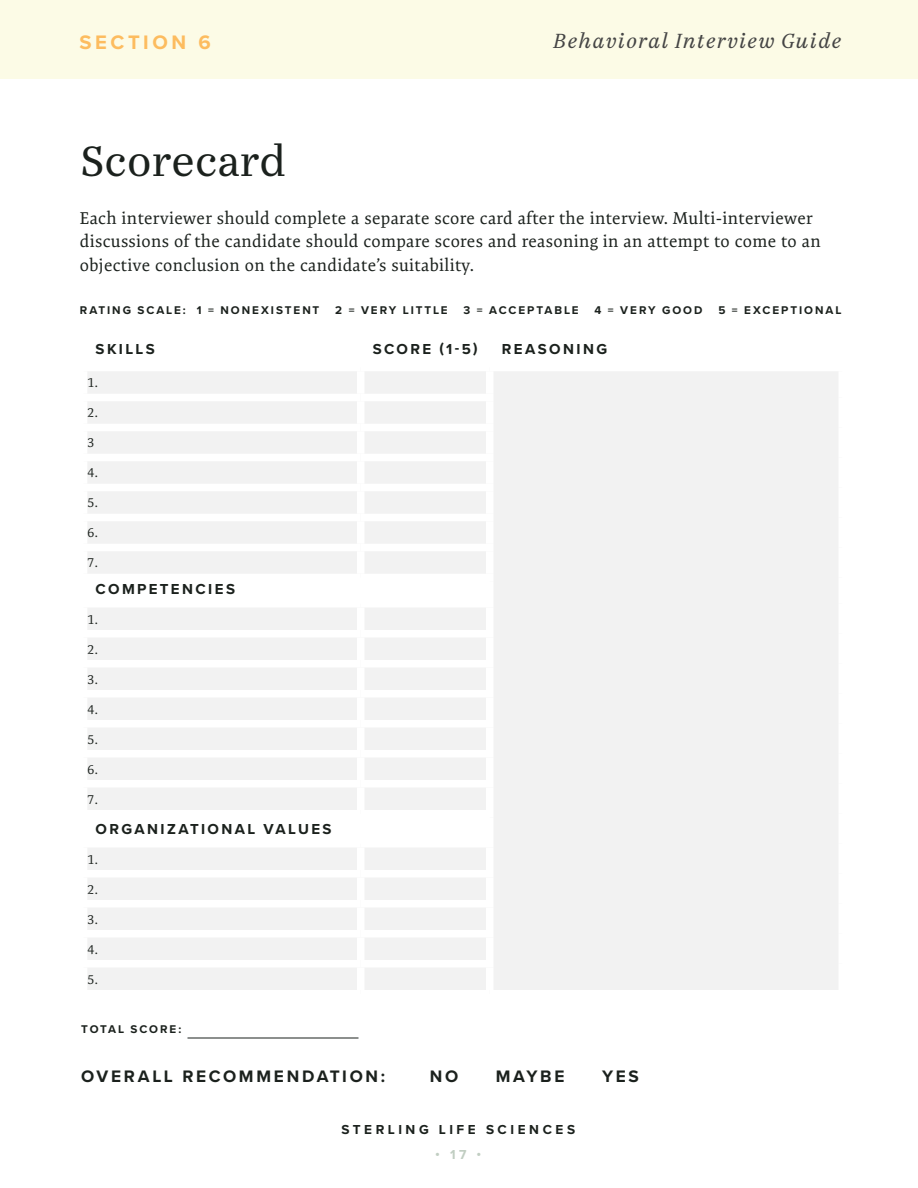
<style>
.page{position:relative;width:918px;height:1188px;background:#fff}
.page>*{position:absolute;margin:0;border:0;box-sizing:border-box;transform-origin:0 0}
.t1{font:42px "Casus Pro";letter-spacing:.005em;color:#1b211d}
.t2{font:italic 20.25px "Casus Pro";letter-spacing:.06em;color:#444}
.t3{font:700 20.25px "Proxima Nova";letter-spacing:.175em;color:#fdbc5f}
.t4{font:17.25px/24px "Expo Serif Pro";letter-spacing:.02em;color:#1b211d}
.t5{font:700 17.25px "Proxima Nova";letter-spacing:.155em;color:#1b211d}
.t6{font:700 15px "Proxima Nova";letter-spacing:.16em;color:#1b211d}
.t7{font:700 13.5px "Proxima Nova";letter-spacing:.265em;color:#1b211d}
.t8{font:700 13.5px "Proxima Nova";color:#c1cec2}
.t9{font:12.75px "Expo Serif Pro";color:#1b211d}
.t10{font:700 11.7px "Proxima Nova";letter-spacing:.17em;color:#1b211d}
</style>
<div class="page">
<div style="left:0;top:0;width:918px;height:80px;background:#fcfbe6"></div>
<div style="left:88px;top:372px;width:750px;height:618px;background:#f2f2f2"></div>
<div style="left:357px;top:371px;width:7px;height:23px;background:#fff"></div>
<div style="left:486px;top:371px;width:8px;height:23px;background:#fff"></div>
<div style="left:80px;top:394px;width:281px;height:7px;background:#fff"></div>
<div style="left:361px;top:394px;width:133px;height:7px;background:#fff"></div>
<div style="left:357px;top:401px;width:7px;height:23px;background:#fff"></div>
<div style="left:486px;top:401px;width:8px;height:23px;background:#fff"></div>
<div style="left:80px;top:424px;width:281px;height:7px;background:#fff"></div>
<div style="left:361px;top:424px;width:133px;height:7px;background:#fff"></div>
<div style="left:357px;top:431px;width:7px;height:23px;background:#fff"></div>
<div style="left:486px;top:431px;width:8px;height:23px;background:#fff"></div>
<div style="left:80px;top:454px;width:281px;height:7px;background:#fff"></div>
<div style="left:361px;top:454px;width:133px;height:7px;background:#fff"></div>
<div style="left:357px;top:461px;width:7px;height:23px;background:#fff"></div>
<div style="left:486px;top:461px;width:8px;height:23px;background:#fff"></div>
<div style="left:80px;top:484px;width:281px;height:7px;background:#fff"></div>
<div style="left:361px;top:484px;width:133px;height:7px;background:#fff"></div>
<div style="left:357px;top:491px;width:7px;height:23px;background:#fff"></div>
<div style="left:486px;top:491px;width:8px;height:23px;background:#fff"></div>
<div style="left:80px;top:514px;width:281px;height:7px;background:#fff"></div>
<div style="left:361px;top:514px;width:133px;height:7px;background:#fff"></div>
<div style="left:357px;top:521px;width:7px;height:23px;background:#fff"></div>
<div style="left:486px;top:521px;width:8px;height:23px;background:#fff"></div>
<div style="left:80px;top:544px;width:281px;height:7px;background:#fff"></div>
<div style="left:361px;top:544px;width:133px;height:7px;background:#fff"></div>
<div style="left:357px;top:551px;width:7px;height:23px;background:#fff"></div>
<div style="left:486px;top:551px;width:8px;height:23px;background:#fff"></div>
<div style="left:80px;top:574px;width:281px;height:7px;background:#fff"></div>
<div style="left:361px;top:574px;width:133px;height:7px;background:#fff"></div>
<div style="left:486px;top:581px;width:8px;height:19px;background:#fff"></div>
<div style="left:80px;top:600px;width:281px;height:8px;background:#fff"></div>
<div style="left:361px;top:600px;width:133px;height:8px;background:#fff"></div>
<div style="left:357px;top:608px;width:7px;height:22px;background:#fff"></div>
<div style="left:486px;top:608px;width:8px;height:22px;background:#fff"></div>
<div style="left:80px;top:630px;width:281px;height:8px;background:#fff"></div>
<div style="left:361px;top:630px;width:133px;height:8px;background:#fff"></div>
<div style="left:357px;top:638px;width:7px;height:22px;background:#fff"></div>
<div style="left:486px;top:638px;width:8px;height:22px;background:#fff"></div>
<div style="left:80px;top:660px;width:281px;height:8px;background:#fff"></div>
<div style="left:361px;top:660px;width:133px;height:8px;background:#fff"></div>
<div style="left:357px;top:668px;width:7px;height:22px;background:#fff"></div>
<div style="left:486px;top:668px;width:8px;height:22px;background:#fff"></div>
<div style="left:80px;top:690px;width:281px;height:8px;background:#fff"></div>
<div style="left:361px;top:690px;width:133px;height:8px;background:#fff"></div>
<div style="left:357px;top:698px;width:7px;height:22px;background:#fff"></div>
<div style="left:486px;top:698px;width:8px;height:22px;background:#fff"></div>
<div style="left:80px;top:720px;width:281px;height:8px;background:#fff"></div>
<div style="left:361px;top:720px;width:133px;height:8px;background:#fff"></div>
<div style="left:357px;top:728px;width:7px;height:22px;background:#fff"></div>
<div style="left:486px;top:728px;width:8px;height:22px;background:#fff"></div>
<div style="left:80px;top:750px;width:281px;height:8px;background:#fff"></div>
<div style="left:361px;top:750px;width:133px;height:8px;background:#fff"></div>
<div style="left:357px;top:758px;width:7px;height:22px;background:#fff"></div>
<div style="left:486px;top:758px;width:8px;height:22px;background:#fff"></div>
<div style="left:80px;top:780px;width:281px;height:8px;background:#fff"></div>
<div style="left:361px;top:780px;width:133px;height:8px;background:#fff"></div>
<div style="left:357px;top:788px;width:7px;height:22px;background:#fff"></div>
<div style="left:486px;top:788px;width:8px;height:22px;background:#fff"></div>
<div style="left:80px;top:810px;width:281px;height:8px;background:#fff"></div>
<div style="left:361px;top:810px;width:133px;height:8px;background:#fff"></div>
<div style="left:486px;top:818px;width:8px;height:22px;background:#fff"></div>
<div style="left:80px;top:840px;width:281px;height:8px;background:#fff"></div>
<div style="left:361px;top:840px;width:133px;height:8px;background:#fff"></div>
<div style="left:357px;top:848px;width:7px;height:22px;background:#fff"></div>
<div style="left:486px;top:848px;width:8px;height:22px;background:#fff"></div>
<div style="left:80px;top:870px;width:281px;height:8px;background:#fff"></div>
<div style="left:361px;top:870px;width:133px;height:8px;background:#fff"></div>
<div style="left:357px;top:878px;width:7px;height:22px;background:#fff"></div>
<div style="left:486px;top:878px;width:8px;height:22px;background:#fff"></div>
<div style="left:80px;top:900px;width:281px;height:8px;background:#fff"></div>
<div style="left:361px;top:900px;width:133px;height:8px;background:#fff"></div>
<div style="left:357px;top:908px;width:7px;height:22px;background:#fff"></div>
<div style="left:486px;top:908px;width:8px;height:22px;background:#fff"></div>
<div style="left:80px;top:930px;width:281px;height:8px;background:#fff"></div>
<div style="left:361px;top:930px;width:133px;height:8px;background:#fff"></div>
<div style="left:357px;top:938px;width:7px;height:22px;background:#fff"></div>
<div style="left:486px;top:938px;width:8px;height:22px;background:#fff"></div>
<div style="left:80px;top:960px;width:281px;height:8px;background:#fff"></div>
<div style="left:361px;top:960px;width:133px;height:8px;background:#fff"></div>
<div style="left:357px;top:968px;width:7px;height:22px;background:#fff"></div>
<div style="left:486px;top:968px;width:8px;height:22px;background:#fff"></div>
<hr style="left:188px;top:1038px;width:170px;height:1px;background:#1b201d">
<p class="t3" style="left:80px;top:27px;width:133px">SECTION 6</p>
<h1 class="t1" style="left:80px;top:133px;width:208px">Scorecard</h1>
<p class="t2" style="left:553px;top:27px;width:290px">Behavioral Interview Guide</p>
<p class="t4" style="left:80px;top:206px;width:742px">Each interviewer should complete a separate score card after the interview. Multi-interviewer discussions of the candidate should compare scores and reasoning in an attempt to come to an objective conclusion on the candidate’s suitability.</p>
<p class="t10" style="left:80px;top:301px;width:241px">RATING SCALE: 1 = NONEXISTENT</p>
<p class="t10" style="left:335px;top:301px;width:114px">2 = VERY LITTLE</p>
<p class="t10" style="left:464px;top:301px;width:117px">3 = ACCEPTABLE</p>
<p class="t10" style="left:595px;top:301px;width:109px">4 = VERY GOOD</p>
<p class="t10" style="left:718px;top:301px;width:125px">5 = EXCEPTIONAL</p>
<p class="t6" style="left:96px;top:338px;width:61px">SKILLS</p>
<p class="t6" style="left:373px;top:338px;width:106px">SCORE (1-5)</p>
<p class="t6" style="left:502px;top:338px;width:107px">REASONING</p>
<p class="t9" style="left:87px;top:376px;width:12px">1.</p>
<p class="t9" style="left:87px;top:406px;width:12px">2.</p>
<p class="t9" style="left:87px;top:436px;width:8px">3</p>
<p class="t9" style="left:87px;top:466px;width:12px">4.</p>
<p class="t9" style="left:87px;top:496px;width:12px">5.</p>
<p class="t9" style="left:87px;top:526px;width:12px">6.</p>
<p class="t9" style="left:87px;top:556px;width:12px">7.</p>
<p class="t6" style="left:96px;top:578px;width:141px">COMPETENCIES</p>
<p class="t9" style="left:87px;top:612px;width:12px">1.</p>
<p class="t9" style="left:87px;top:642px;width:12px">2.</p>
<p class="t9" style="left:87px;top:672px;width:12px">3.</p>
<p class="t9" style="left:87px;top:702px;width:12px">4.</p>
<p class="t9" style="left:87px;top:732px;width:12px">5.</p>
<p class="t9" style="left:87px;top:762px;width:12px">6.</p>
<p class="t9" style="left:87px;top:792px;width:12px">7.</p>
<p class="t6" style="left:96px;top:818px;width:237px">ORGANIZATIONAL VALUES</p>
<p class="t9" style="left:87px;top:852px;width:12px">1.</p>
<p class="t9" style="left:87px;top:882px;width:12px">2.</p>
<p class="t9" style="left:87px;top:912px;width:12px">3.</p>
<p class="t9" style="left:87px;top:942px;width:12px">4.</p>
<p class="t9" style="left:87px;top:972px;width:12px">5.</p>
<p class="t10" style="left:81px;top:1021px;width:102px">TOTAL SCORE:</p>
<p class="t5" style="left:81px;top:1063px;width:305px">OVERALL RECOMMENDATION:</p>
<p class="t5" style="left:430px;top:1063px;width:30px">NO</p>
<p class="t5" style="left:496px;top:1063px;width:70px">MAYBE</p>
<p class="t5" style="left:602px;top:1063px;width:38px">YES</p>
<p class="t7" style="left:341px;top:1120px;width:235px">STERLING LIFE SCIENCES</p>
<p class="t8" style="left:435px;top:1145px;width:48px">• 1 7 •</p>
</div>
